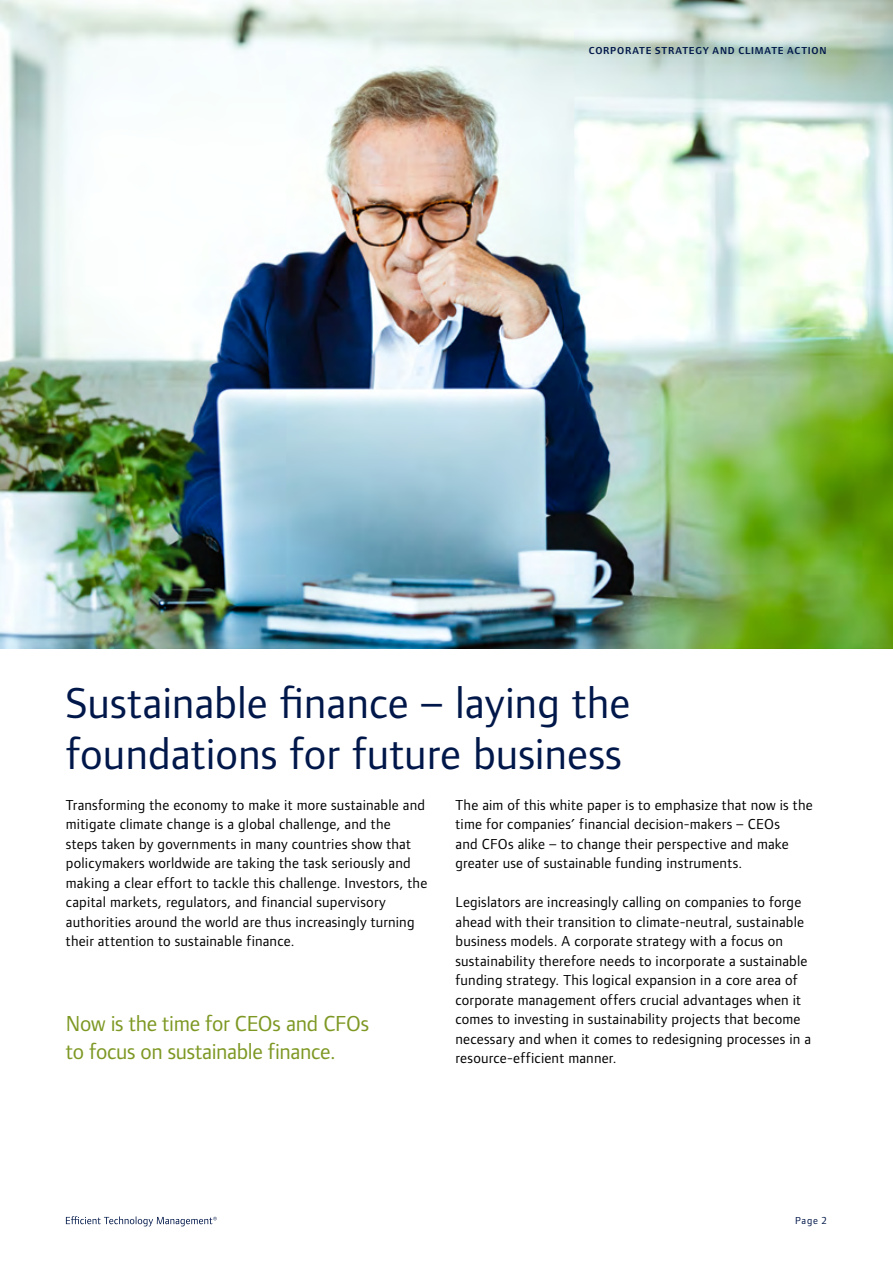
<style>
.page{position:relative;width:893px;height:1263px;background:#fff}
.page>*{position:absolute;margin:0;border:0;box-sizing:border-box;transform-origin:0 0}
.t1{font:45px/51px "Foundry Form Sans OT2";color:#00174a}
.t2{font:22.5px/28.5px "Foundry Form Sans OT2";letter-spacing:-.015em;color:#7d9823}
.t3{font:15px/19.5px "Foundry Form Sans OT2";letter-spacing:.015em;color:#000}
.t4{font:600 10.5px "Foundry Form Sans OT2";letter-spacing:.075em;color:#00174a}
.t5{font:10.5px "Foundry Form Sans OT2";color:#00174a}
</style>
<div class="page">
<svg style="left:66px;top:1216px;width:151px;height:10px"></svg>
<img style="left:0;top:0;width:893px;height:648px">
<p class="t4" style="left:589px;top:43px;width:239px">CORPORATE STRATEGY AND CLIMATE ACTION</p>
<h1 class="t1" style="left:66px;top:674px;width:566px">Sustainable finance – laying the foundations for future business</h1>
<p class="t3" style="left:66px;top:794px;width:363px">Transforming the economy to make it more sustainable and mitigate climate change is a global challenge, and the<br>steps taken by governments in many countries show that policymakers worldwide are taking the task seriously and making a clear effort to tackle this challenge. Investors, the capital markets, regulators, and financial supervisory authorities around the world are thus increasingly turning their attention to sustainable finance.</p>
<h2 class="t2" style="left:66px;top:1007px;width:305px">Now is the time for CEOs and CFOs to focus on sustainable finance.</h2>
<p class="t3" style="left:455px;top:794px;width:359px">The aim of this white paper is to emphasize that now is the time for companies’ financial decision-makers – CEOs<br>and CFOs alike – to change their perspective and make greater use of sustainable funding instruments.</p>
<p class="t3" style="left:455px;top:892px;width:357px">Legislators are increasingly calling on companies to forge ahead with their transition to climate-neutral, sustainable business models. A corporate strategy with a focus on sustainability therefore needs to incorporate a sustainable funding strategy. This logical expansion in a core area of corporate management offers crucial advantages when it comes to investing in sustainability projects that become necessary and when it comes to redesigning processes in a resource-efficient manner.</p>
<p class="t5" style="left:795px;top:1213px;width:33px">Page 2</p>
</div>
